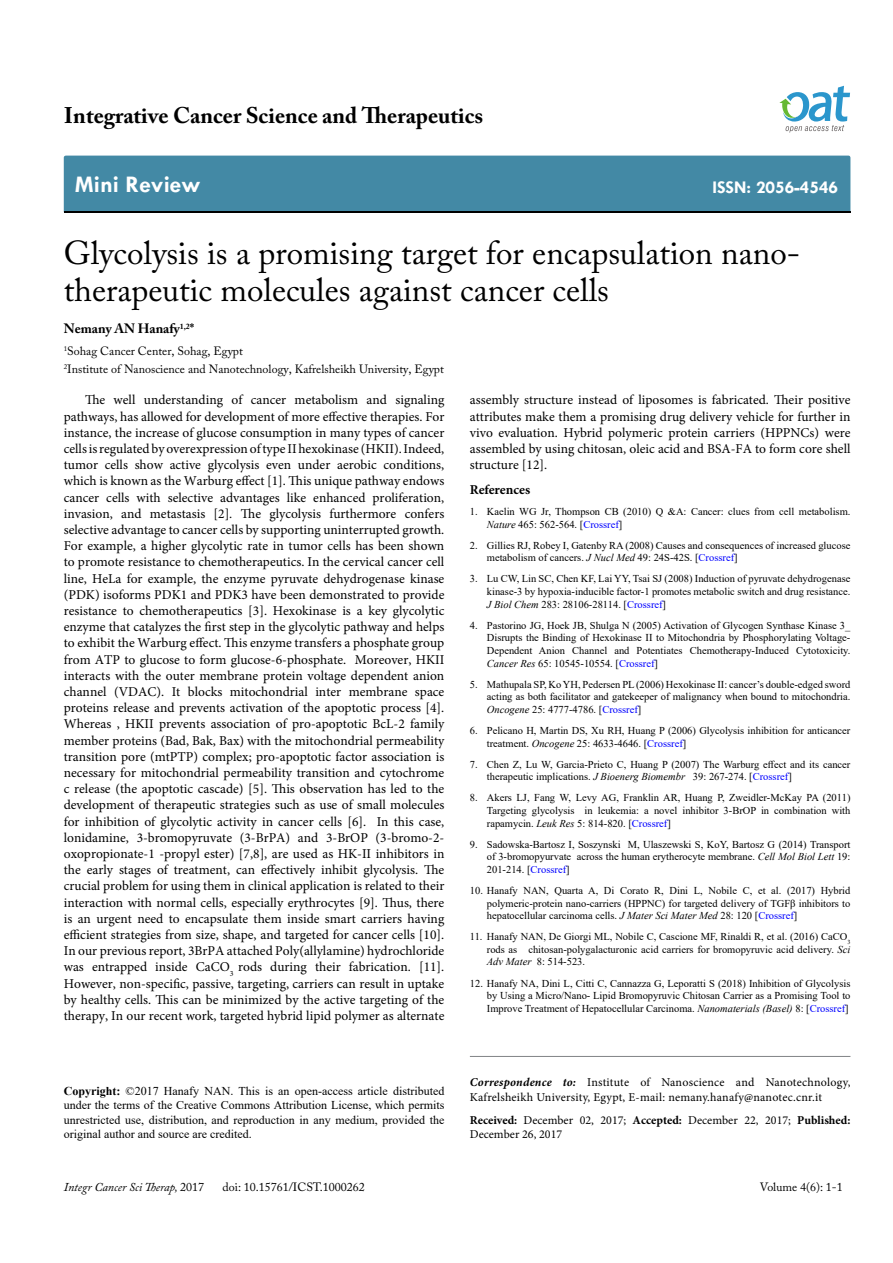
<style>
.page{position:relative;width:893px;height:1263px;background:#fff}
.page>*{position:absolute;margin:0;border:0;box-sizing:border-box;transform-origin:0 0}
.t1{font:33px/37.5px "Adobe Caslon Pro";color:#000}
.t2{font:700 24px "Tw Cen";color:#fff}
.t3{font:700 22.5px "Adobe Caslon Pro";color:#000}
.t4{font:700 18px "Tw Cen";color:#fff}
.t5{font:13.5px/16.2px "Minion Pro";color:#000;text-align:justify}
.t6{font:700 13.5px "Adobe Caslon Pro";color:#000}
.t7{font:700 13.5px "Minion Pro";letter-spacing:-.005em;color:#000}
.t8{font:12px/14.4px "Times New Roman";color:#000;text-align:justify}
.t9{font:12px/14.4px "Minion Pro";letter-spacing:.01em;color:#000}
.t10{font:12px/18px "Adobe Caslon Pro";color:#000}
.t11{font:italic 12px "Adobe Caslon Pro";color:#000}
.t12{font:10.5px/12.6px "Times New Roman";color:#000;text-align:justify}
.s1{font-style:italic}
.s2{color:#00f}
.s3{font-weight:700}
.s4{font-weight:700;font-style:italic}
.s5{font-style:normal}
</style>
<div class="page">
<div style="left:64px;top:156px;width:786px;height:56px;background:#4389a5"></div>
<svg style="left:779px;top:86px;width:71px;height:47px"></svg>
<hr style="left:470px;top:1056px;width:380px;height:1px;background:#808285">
<h3 class="t3" style="left:64px;top:102px;width:421px">Integrative Cancer Science and Therapeutics</h3>
<h2 class="t2" style="left:75px;top:170px;width:127px">Mini Review</h2>
<h3 class="t4" style="left:712px;top:176px;width:127px">ISSN: 2056-4546</h3>
<h1 class="t1" style="left:64px;top:233px;width:738px">Glycolysis is a promising target for encapsulation nano&shy;therapeutic molecules against cancer cells</h1>
<p class="t6" style="left:64px;top:320px;width:132px">Nemany AN Hanafy<sup>1,2</sup>*</p>
<p class="t10" style="left:64px;top:342px;width:382px"><sup>1</sup>Sohag Cancer Center, Sohag, Egypt<br><sup>2</sup>Institute of Nanoscience and Nanotechnology, Kafrelsheikh University, Egypt</p>
<p class="t5" style="left:64px;top:392px;width:382px;text-indent:21px">The well understanding of cancer metabolism and signaling pathways, has allowed for development of more effective therapies. For instance, the increase of glucose consumption in many types of cancer cells is regulated by overexpression of type II hexokinase (HKII). Indeed, tumor cells show active glycolysis even under aerobic conditions, which is known as the Warburg effect [1]. This unique pathway endows cancer cells with selective advantages like enhanced proliferation, invasion, and metastasis [2]<span class="s1">.</span> The glycolysis furthermore confers selective advantage to cancer cells by supporting uninterrupted growth.<br>For example, a higher glycolytic rate in tumor cells has been shown to promote resistance to chemotherapeutics. In the cervical cancer cell line, HeLa for example, the enzyme pyruvate dehydrogenase kinase (PDK) isoforms PDK1 and PDK3 have been demonstrated to provide resistance to chemotherapeutics [3]. Hexokinase is a key glycolytic enzyme that catalyzes the first step in the glycolytic pathway and helps to exhibit the Warburg effect. This enzyme transfers a phosphate group from ATP to glucose to form glucose-6-phosphate. Moreover, HKII interacts with the outer membrane protein voltage dependent anion channel (VDAC). It blocks mitochondrial inter membrane space proteins release and prevents activation of the apoptotic process [4].<br>Whereas , HKII prevents association of pro-apoptotic BcL-2 family member proteins (Bad, Bak, Bax) with the mitochondrial permeability transition pore (mtPTP) complex; pro-apoptotic factor association is necessary for mitochondrial permeability transition and cytochrome c release (the apoptotic cascade) [5]. This observation has led to the development of therapeutic strategies such as use of small molecules for inhibition of glycolytic activity in cancer cells [6]. In this case, lonidamine, 3-bromopyruvate (3-BrPA) and 3-BrOP (3-bromo-2- oxopropionate-1 -propyl ester) [7,8], are used as HK-II inhibitors in the early stages of treatment, can effectively inhibit glycolysis. The crucial problem for using them in clinical application is related to their interaction with normal cells, especially erythrocytes [9]. Thus, there is an urgent need to encapsulate them inside smart carriers having efficient strategies from size, shape, and targeted for cancer cells [10].<br>In our previous report, 3BrPA attached Poly(allylamine) hydrochloride was entrapped inside CaCO<sub>3</sub> rods during their fabrication. [11].<br>However, non-specific, passive, targeting, carriers can result in uptake by healthy cells. This can be minimized by the active targeting of the therapy, In our recent work, targeted hybrid lipid polymer as alternate</p>
<p class="t5" style="left:470px;top:392px;width:382px">assembly structure instead of liposomes is fabricated. Their positive attributes make them a promising drug delivery vehicle for further in vivo evaluation. Hybrid polymeric protein carriers (HPPNCs) were assembled by using chitosan, oleic acid and BSA-FA to form core shell structure [12].</p>
<p class="t7" style="left:470px;top:480px;width:62px">References</p>
<p class="t12" style="left:487px;top:505px;width:365px;text-indent:-17px">1. Kaelin WG Jr, Thompson CB (2010) Q &amp;A: Cancer: clues from cell metabolism.<br><span class="s1">Nature</span> 465: 562-564. [<span class="s2">Crossref</span>]</p>
<p class="t12" style="left:487px;top:538px;width:365px;text-indent:-17px">2. Gillies RJ, Robey I, Gatenby RA (2008) Causes and consequences of increased glucose metabolism of cancers. <span class="s1">J Nucl Med</span> 49: 24S-42S. [<span class="s2">Crossref</span>]</p>
<p class="t12" style="left:487px;top:572px;width:365px;text-indent:-17px">3. Lu CW, Lin SC, Chen KF, Lai YY, Tsai SJ (2008) Induction of pyruvate dehydrogenase kinase-3 by hypoxia-inducible factor-1 promotes metabolic switch and drug resistance.<br><span class="s1">J Biol Chem</span> 283: 28106-28114. [<span class="s2">Crossref</span>]</p>
<p class="t12" style="left:487px;top:618px;width:365px;text-indent:-17px">4. Pastorino JG, Hoek JB, Shulga N (2005) Activation of Glycogen Synthase Kinase 3_ Disrupts the Binding of Hexokinase II to Mitochondria by Phosphorylating Voltage-Dependent Anion Channel and Potentiates Chemotherapy-Induced Cytotoxicity.<br><span class="s1">Cancer Res</span> 65: 10545-10554. [<span class="s2">Crossref</span>]</p>
<p class="t12" style="left:487px;top:677px;width:365px;text-indent:-17px">5. Mathupala SP, Ko YH, Pedersen PL (2006) Hexokinase II: cancer’s double-edged sword acting as both facilitator and gatekeeper of malignancy when bound to mitochondria.<br><span class="s1">Oncogene</span> 25: 4777-4786. [<span class="s2">Crossref</span>]</p>
<p class="t12" style="left:487px;top:724px;width:365px;text-indent:-17px">6. Pelicano H, Martin DS, Xu RH, Huang P (2006) Glycolysis inhibition for anticancer treatment. <span class="s1">Oncogene</span> 25: 4633-4646. [<span class="s2">Crossref</span>]</p>
<p class="t12" style="left:487px;top:757px;width:365px;text-indent:-17px">7. Chen Z, Lu W, Garcia-Prieto C, Huang P (2007) The Warburg effect and its cancer therapeutic implications. <span class="s1">J Bioenerg Biomembr</span> 39: 267-274. [<span class="s2">Crossref</span>]</p>
<p class="t12" style="left:487px;top:791px;width:365px;text-indent:-17px">8. Akers LJ, Fang W, Levy AG, Franklin AR, Huang P, Zweidler-McKay PA (2011)<br>Targeting glycolysis in leukemia: a novel inhibitor 3-BrOP in combination with rapamycin. <span class="s1">Leuk Res</span> 5: 814-820. [<span class="s2">Crossref</span>]</p>
<p class="t12" style="left:487px;top:837px;width:365px;text-indent:-17px">9. Sadowska-Bartosz I, Soszynski M, Ulaszewski S, KoY, Bartosz G (2014) Transport of 3-bromopyurvate across the human erytherocyte membrane. <span class="s1">Cell Mol Biol Lett</span> 19:<br>201-214. [<span class="s2">Crossref</span>]</p>
<p class="t12" style="left:487px;top:884px;width:365px;text-indent:-17px">10. Hanafy NAN, Quarta A, Di Corato R, Dini L, Nobile C, et al. (2017) Hybrid polymeric-protein nano-carriers (HPPNC) for targeted delivery of TGFβ inhibitors to hepatocellular carcinoma cells. <span class="s1">J Mater Sci Mater Med</span> 28: 120 [<span class="s2">Crossref</span>]</p>
<p class="t12" style="left:487px;top:930px;width:365px;text-indent:-17px">11. Hanafy NAN, De Giorgi ML, Nobile C, Cascione MF, Rinaldi R, et al. (2016) CaCO<sub>3 </sub>rods as chitosan-polygalacturonic acid carriers for bromopyruvic acid delivery. <span class="s1">Sci Adv Mater</span> 8: 514-523.</p>
<p class="t12" style="left:487px;top:976px;width:365px;text-indent:-17px">12. Hanafy NA, Dini L, Citti C, Cannazza G, Leporatti S (2018) Inhibition of Glycolysis by Using a Micro/Nano- Lipid Bromopyruvic Chitosan Carrier as a Promising Tool to Improve Treatment of Hepatocellular Carcinoma. <span class="s1">Nanomaterials (Basel)</span> 8: [<span class="s2">Crossref</span>]</p>
<p class="t8" style="left:64px;top:1083px;width:382px"><span class="s3">Copyright:</span> ©2017 Hanafy NAN. This is an open-access article distributed under the terms of the Creative Commons Attribution License, which permits unrestricted use, distribution, and reproduction in any medium, provided the original author and source are credited.</p>
<p class="t9" style="left:470px;top:1075px;width:382px"><span class="s4">Correspondence to:</span> Institute of Nanoscience and Nanotechnology,<br>Kafrelsheikh University, Egypt, E-mail: nemany.hanafy@nanotec.cnr.it</p>
<p class="t9" style="left:470px;top:1113px;width:382px"><span class="s3">Received:</span> December 02, 2017; <span class="s3">Accepted:</span> December 22, 2017; <span class="s3">Published:<br></span>December 26, 2017</p>
<p class="t11" style="left:64px;top:1180px;width:142px">Integr Cancer Sci Therap, <span class="s5">2017</span></p>
<p class="t10" style="left:223px;top:1178px;width:144px">doi: 10.15761/ICST.1000262</p>
<p class="t10" style="left:760px;top:1178px;width:84px">Volume 4(6): 1-1</p>
</div>
